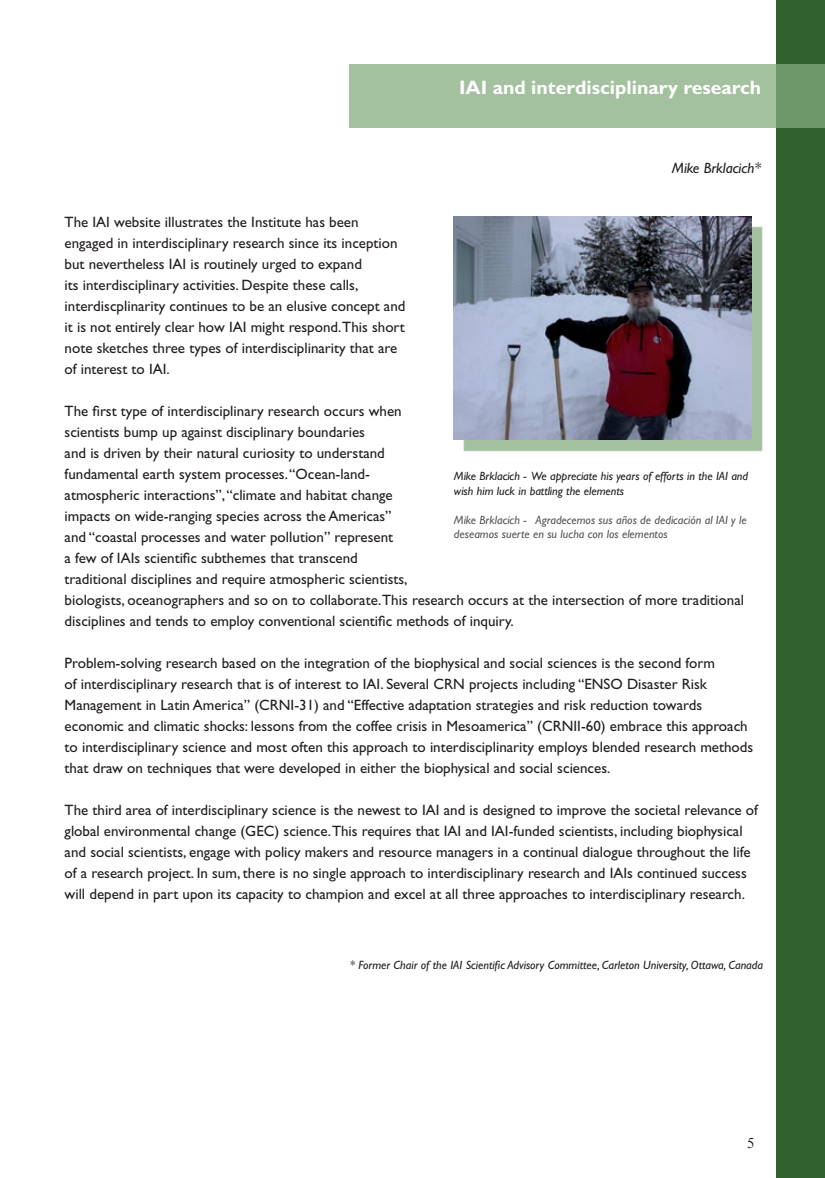
<style>
.page{position:relative;width:825px;height:1178px;background:#fff}
.page>*{position:absolute;margin:0;border:0;box-sizing:border-box;transform-origin:0 0}
.t1{font:700 19.5px "Gill Sans";color:#fff}
.t2{font:15px/21px "Gill Sans";color:#231f20}
.t3{font:italic 15px "Gill Sans";color:#231f20}
.t4{font:italic 12px/14.4px "Gill Sans";color:#231f20}
.t5{font:italic 12px/14.4px "Gill Sans";color:#57585a}
</style>
<div class="page">
<div style="left:777px;top:0;width:48px;height:1178px;background:#31612c"></div>
<svg style="left:350px;top:64px;width:475px;height:64px;background:#9dbb99"></svg>
<div style="left:460px;top:223px;width:305px;height:232px;background:#85ab80;opacity:.75"></div>
<img style="left:453px;top:217px;width:298px;height:223px">
<h1 class="t1" style="left:459px;top:76px;width:304px">IAI and interdisciplinary research</h1>
<p class="t3" style="left:672px;top:159px;width:91px">Mike Brklacich*</p>
<p class="t2" style="left:65px;top:212px;width:342px">The IAI website illustrates the Institute has been engaged in interdisciplinary research since its inception but nevertheless IAI is routinely urged to expand<br>its interdisciplinary activities. Despite these calls, interdiscplinarity continues to be an elusive concept and it is not entirely clear how IAI might respond.This short note sketches three types of interdisciplinarity that are of interest to IAI.</p>
<p class="t2" style="left:65px;top:401px;width:681px">The first type of interdisciplinary research occurs when<br>scientists bump up against disciplinary boundaries<br>and is driven by their natural curiosity to understand<br>fundamental earth system processes. “Ocean-land-<br>atmospheric interactions”, “climate and habitat change<br>impacts on wide-ranging species across the Americas”<br>and “coastal processes and water pollution” represent<br>a few of IAIs scientific subthemes that transcend<br>traditional disciplines and require atmospheric scientists,<br>biologists, oceanographers and so on to collaborate.This research occurs at the intersection of more traditional disciplines and tends to employ conventional scientific methods of inquiry.</p>
<p class="t2" style="left:65px;top:653px;width:690px">Problem-solving research based on the integration of the biophysical and social sciences is the second form<br>of interdisciplinary research that is of interest to IAI. Several CRN projects including “ENSO Disaster Risk Management in Latin America” (CRNI-31) and “Effective adaptation strategies and risk reduction towards economic and climatic shocks: lessons from the coffee crisis in Mesoamerica” (CRNII-60) embrace this approach to interdisciplinary science and most often this approach to interdisciplinarity employs blended research methods that draw on techniques that were developed in either the biophysical and social sciences.</p>
<p class="t2" style="left:65px;top:800px;width:695px">The third area of interdisciplinary science is the newest to IAI and is designed to improve the societal relevance of global environmental change (GEC) science.This requires that IAI and IAI-funded scientists, including biophysical and social scientists, engage with policy makers and resource managers in a continual dialogue throughout the life of a research project. In sum, there is no single approach to interdisciplinary research and IAIs continued success will depend in part upon its capacity to champion and excel at all three approaches to interdisciplinary research.</p>
<p class="t4" style="left:454px;top:469px;width:296px">Mike Brklacich - We appreciate his years of efforts in the IAI and wish him luck in battling the elements</p>
<p class="t5" style="left:454px;top:512px;width:294px">Mike Brklacich - Agradecemos sus años de dedicación al IAI y le deseamos suerte en su lucha con los elementos</p>
<p class="t4" style="left:350px;top:958px;width:415px">* Former Chair of the IAI Scientific Advisory Committee, Carleton University, Ottawa, Canada</p>
</div>
